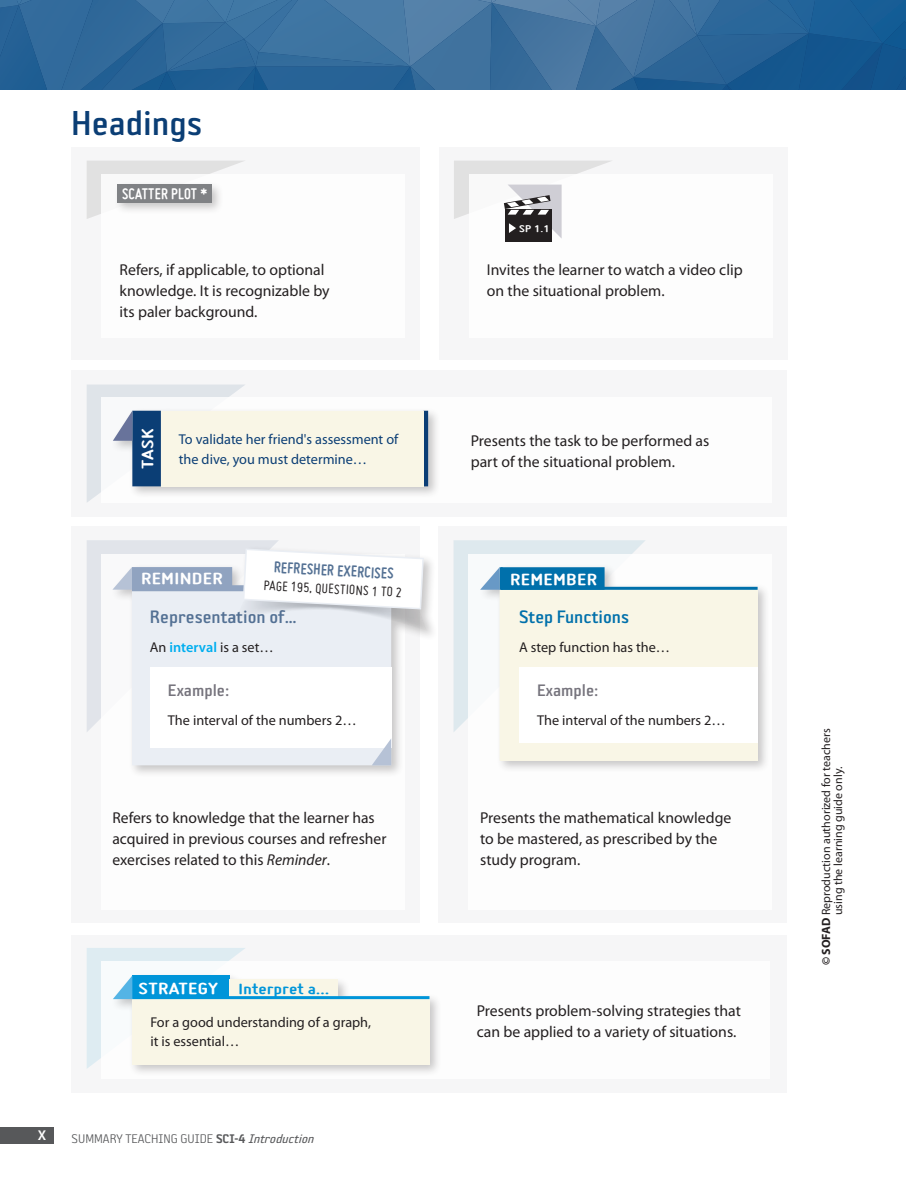
<style>
.page{position:relative;width:906px;height:1178px;background:#fff}
.page>*{position:absolute;margin:0;border:0;box-sizing:border-box;transform-origin:0 0}
.t1{font:37.5px "Sophisto C Gauge";color:#0b3e75}
.t2{font:19.5px "Sophisto C Gauge";color:#547194}
.t3{font:19.5px "Sophisto C Gauge";color:#0070ab}
.t4{font:18px "Sophisto C Gauge";color:#75737c}
.t5{font:700 17.4px "Miso";letter-spacing:.015em;color:#fff;scale:1.43 1}
.t6{font:700 16.5px "Miso";color:#547194}
.t7{font:700 16.5px "Miso";letter-spacing:.015em;color:#fff}
.t8{font:15.75px/21px "Myriad Pro";color:#231f20}
.t9{font:700 15.75px "Miso";color:#0095d9;scale:1.43 1}
.t10{font:15px "Miso";color:#231f20}
.t11{font:14.25px/19.5px "Myriad Pro";color:#231f20}
.t12{font:14.25px "Myriad Pro";color:#0b3e75}
.t13{font:600 14.25px "Myriad Pro";color:#fff}
.t14{font:13.5px "Sophisto A Gauge";color:#57585a}
.t15{font:12px/12px "Myriad Pro";color:#231f20}
.t16{font:700 10.5px "Miso";color:#fff;scale:1.43 1}
.s1{font-weight:600;color:#00aeef}
.s2{font-style:italic}
.s3{font-size:17.4px;color:#fff}
.s4{font-family:"Sophisto D Gauge"}
.s5{font-family:"Sophisto B Gauge";font-style:italic}
.s6{font-weight:700}
</style>
<div class="page">
<div style="left:72px;top:526px;width:348px;height:396px;background:#f6f6f7"></div>
<div style="left:438px;top:526px;width:349px;height:396px;background:#f6f6f7"></div>
<div style="left:72px;top:147px;width:348px;height:213px;background:#f6f6f7"></div>
<div style="left:439px;top:147px;width:348px;height:213px;background:#f6f6f7"></div>
<div style="left:72px;top:370px;width:715px;height:146px;background:#f6f6f7"></div>
<div style="left:72px;top:934px;width:715px;height:158px;background:#f6f6f7"></div>
<svg style="left:87px;top:161px;width:156px;height:58px;background:#e3e3e3"></svg>
<div style="left:102px;top:174px;width:303px;height:163px;background:#fff"></div>
<div style="left:469px;top:174px;width:303px;height:163px;background:#fff"></div>
<div style="left:102px;top:397px;width:670px;height:106px;background:#fff"></div>
<div style="left:102px;top:961px;width:668px;height:118px;background:#fff"></div>
<div style="left:110px;top:407px;width:331px;height:92px;background:#231f20;opacity:.25"></div>
<svg style="left:87px;top:384px;width:341px;height:118px"></svg>
<div style="left:111px;top:971px;width:331px;height:105px;background:#231f20;opacity:.25"></div>
<div style="left:132px;top:997px;width:297px;height:67px;background:#f9f6e6"></div>
<div style="left:230px;top:979px;width:108px;height:20px;background:#f9f6e6"></div>
<hr style="left:132px;top:996px;width:297px;height:3px;background:#0095d9">
<svg style="left:87px;top:948px;width:159px;height:120px"></svg>
<div style="left:113px;top:180px;width:111px;height:35px;background:#231f20;opacity:.25"></div>
<div style="left:117px;top:184px;width:95px;height:18px;background:#808285"></div>
<div style="left:102px;top:553px;width:303px;height:356px;background:#fff"></div>
<div style="left:468px;top:553px;width:304px;height:356px;background:#fff"></div>
<div style="left:110px;top:545px;width:329px;height:233px;background:#231f20;opacity:.25"></div>
<div style="left:132px;top:732px;width:240px;height:33px;background:#eaeef4"></div>
<div style="left:150px;top:667px;width:241px;height:80px;background:#fff"></div>
<svg style="left:87px;top:540px;width:338px;height:192px"></svg>
<img style="left:235px;top:600px;width:192px;height:31px">
<svg style="left:372px;top:739px;width:19px;height:26px"></svg>
<div style="left:478px;top:563px;width:292px;height:210px;background:#231f20;opacity:.25"></div>
<div style="left:501px;top:589px;width:256px;height:171px;background:#f9f6e6"></div>
<hr style="left:499px;top:589px;width:3px;height:171px;background:#f9f6e6">
<hr style="left:501px;top:586px;width:256px;height:3px;background:#0070ab">
<div style="left:519px;top:667px;width:238px;height:75px;background:#fff"></div>
<svg style="left:453px;top:540px;width:193px;height:192px"></svg>
<div style="left:505px;top:209px;width:46px;height:33px;background:#231f20"></div>
<svg style="left:454px;top:161px;width:157px;height:77px"></svg>
<div style="left:0;top:1126px;width:54px;height:17px;background:#57585a"></div>
<svg style="left:0;top:0;width:906px;height:90px;background:#326a9a"></svg>
<h1 class="t1" style="left:71px;top:102px;width:133px">Headings</h1>
<p class="t7" style="left:122px;top:184px;width:87px">SCATTER PLOT *</p>
<p class="t16" style="left:519px;top:223px;width:23px">SP 1.1</p>
<p class="t8" style="left:120px;top:259px;width:212px">Refers, if applicable, to optional knowledge. It is recognizable by its paler background.</p>
<p class="t8" style="left:487px;top:259px;width:257px">Invites the learner to watch a video clip on the situational problem.</p>
<p class="t5" style="left:138px;top:468px;width:29px;rotate:-90deg">TASK</p>
<p class="t12" style="left:179px;top:430px;width:221px">To validate her friend's assessment of</p>
<p class="t12" style="left:179px;top:450px;width:190px">the dive, you must determine…</p>
<p class="t6" style="left:274px;top:558px;width:121px;rotate:3deg">REFRESHER EXERCISES</p>
<p class="t10" style="left:264px;top:577px;width:140px;rotate:3deg">PAGE 195, QUESTIONS 1 TO 2</p>
<p class="t5" style="left:141px;top:569px;width:59px">REMINDER</p>
<p class="t2" style="left:150px;top:606px;width:148px">Representation of…</p>
<p class="t11" style="left:150px;top:637px;width:125px">An <span class="s1">interval</span> is a set…</p>
<p class="t4" style="left:168px;top:680px;width:63px">Example:</p>
<p class="t11" style="left:168px;top:710px;width:190px">The interval of the numbers 2…</p>
<p class="t8" style="left:112px;top:806px;width:275px">Refers to knowledge that the learner has acquired in previous courses and refresher exercises related to this <span class="s2">Reminder</span>.</p>
<p class="t9" style="left:139px;top:979px;width:135px"><span class="s3">STRATEGY</span> Interpret a…</p>
<p class="t11" style="left:150px;top:1011px;width:222px">For a good understanding of a graph, it is essential…</p>
<p class="t13" style="left:38px;top:1125px;width:10px">X</p>
<p class="t14" style="left:72px;top:1130px;width:247px">SUMMARY TEACHING GUIDE <span class="s4">SCI-4</span> <span class="s5">Introduction</span></p>
<p class="t8" style="left:471px;top:429px;width:240px">Presents the task to be performed as part of the situational problem.</p>
<p class="t5" style="left:510px;top:569px;width:62px">REMEMBER</p>
<p class="t3" style="left:519px;top:606px;width:112px">Step Functions</p>
<p class="t11" style="left:519px;top:637px;width:152px">A step function has the…</p>
<p class="t4" style="left:537px;top:680px;width:63px">Example:</p>
<p class="t11" style="left:537px;top:710px;width:190px">The interval of the numbers 2…</p>
<p class="t8" style="left:480px;top:806px;width:253px">Presents the mathematical knowledge to be mastered, as prescribed by the study program.</p>
<p class="t8" style="left:477px;top:999px;width:266px">Presents problem-solving strategies that can be applied to a variety of situations.</p>
<p class="t15" style="left:820px;top:915px;width:188px;text-indent:-50px;rotate:-90deg"><span class="s6">© SOFAD</span> Reproduction authorized for teachers using the learning guide only.</p>
</div>
